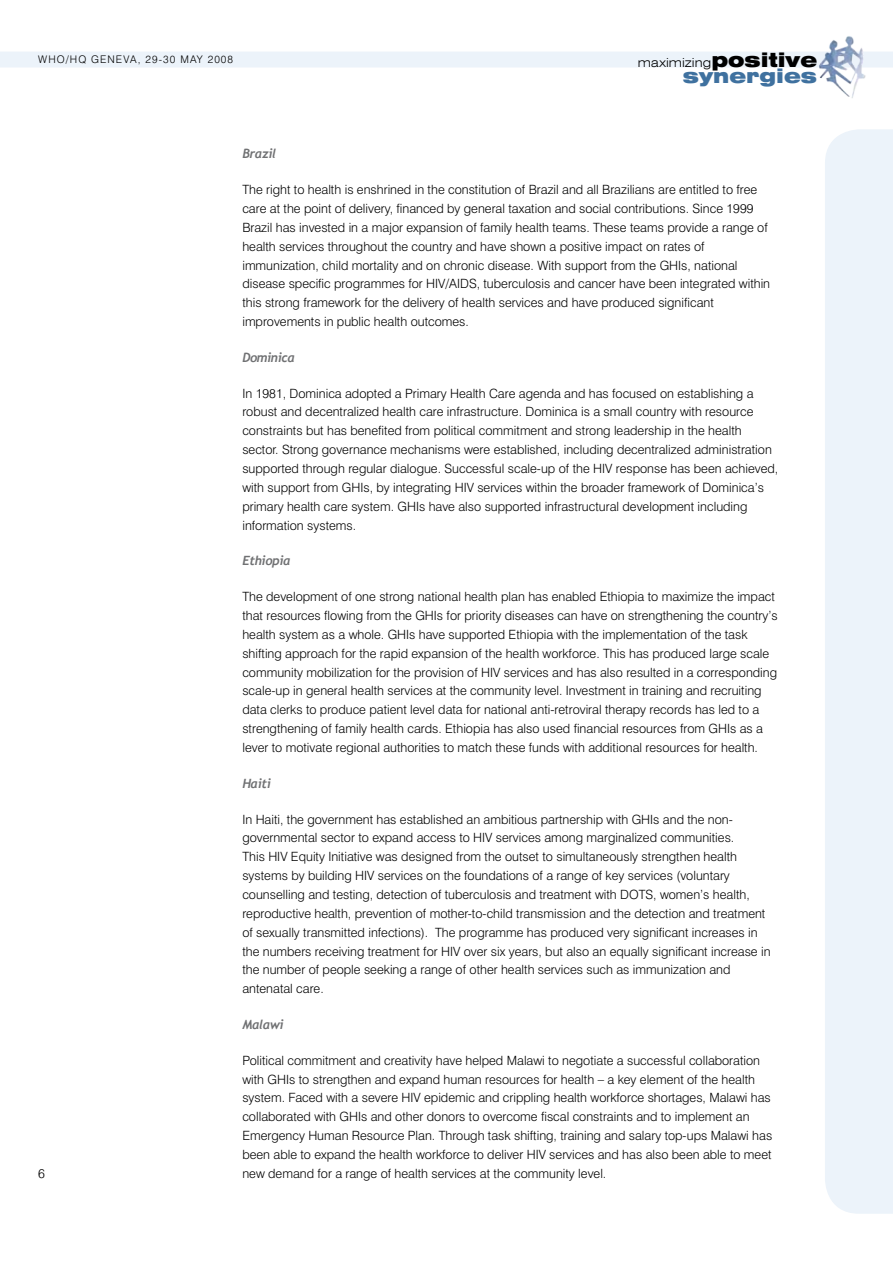
<style>
.page{position:relative;width:893px;height:1263px;background:#fff}
.page>*{position:absolute;margin:0;border:0;box-sizing:border-box;transform-origin:0 0}
.t1{font:900 expanded 19.35px "Swiss 721 BT";color:#3f719f}
.t2{font:300 12.75px/18.9px "Swiss 721 BT";color:#000}
.t3{font:italic 700 12.75px "Trebuchet";letter-spacing:-.03em;color:#707173}
.t4{font:300 expanded 12.45px "Swiss 721 BT";color:#000}
.t5{font:300 10.5px "Swiss 721 BT";letter-spacing:.1em;color:#000}
.s1{font-weight:900;font-size:19.35px}
</style>
<div class="page">
<div style="left:0;top:52px;width:893px;height:15px;background:#ecf3fa"></div>
<img style="left:812px;top:36px;width:61px;height:62px">
<div style="left:825px;top:129px;width:68px;height:1085px;background:#ecf3fa"></div>
<p class="t5" style="left:38px;top:53px;width:196px">WHO/HQ Geneva, 29-30 May 2008</p>
<p class="t4" style="left:638px;top:55px;width:181px">maximizing<span class="s1">positive</span></p>
<h1 class="t1" style="left:683px;top:65px;width:136px">synergies</h1>
<p class="t3" style="left:242px;top:146px;width:35px">Brazil</p>
<p class="t2" style="left:242px;top:180px;width:529px">The right to health is enshrined in the constitution of Brazil and all Brazilians are entitled to free care at the point of delivery, financed by general taxation and social contributions. Since 1999<br>Brazil has invested in a major expansion of family health teams. These teams provide a range of health services throughout the country and have shown a positive impact on rates of immunization, child mortality and on chronic disease. With support from the GHIs, national disease specific programmes for HIV/AIDS, tuberculosis and cancer have been integrated within this strong framework for the delivery of health services and have produced significant improvements in public health outcomes.</p>
<p class="t3" style="left:242px;top:350px;width:54px">Dominica</p>
<p class="t2" style="left:242px;top:383px;width:537px">In 1981, Dominica adopted a Primary Health Care agenda and has focused on establishing a robust and decentralized health care infrastructure. Dominica is a small country with resource constraints but has benefited from political commitment and strong leadership in the health sector. Strong governance mechanisms were established, including decentralized administration supported through regular dialogue. Successful scale-up of the HIV response has been achieved, with support from GHIs, by integrating HIV services within the broader framework of Dominica’s primary health care system. GHIs have also supported infrastructural development including information systems.</p>
<p class="t3" style="left:242px;top:553px;width:50px">Ethiopia</p>
<p class="t2" style="left:242px;top:587px;width:537px">The development of one strong national health plan has enabled Ethiopia to maximize the impact that resources flowing from the GHIs for priority diseases can have on strengthening the country’s health system as a whole. GHIs have supported Ethiopia with the implementation of the task shifting approach for the rapid expansion of the health workforce. This has produced large scale community mobilization for the provision of HIV services and has also resulted in a corresponding scale-up in general health services at the community level. Investment in training and recruiting data clerks to produce patient level data for national anti-retroviral therapy records has led to a strengthening of family health cards. Ethiopia has also used financial resources from GHIs as a lever to motivate regional authorities to match these funds with additional resources for health.</p>
<p class="t3" style="left:242px;top:776px;width:30px">Haiti</p>
<p class="t2" style="left:242px;top:809px;width:530px">In Haiti, the government has established an ambitious partnership with GHIs and the non&shy;governmental sector to expand access to HIV services among marginalized communities.<br>This HIV Equity Initiative was designed from the outset to simultaneously strengthen health systems by building HIV services on the foundations of a range of key services (voluntary counselling and testing, detection of tuberculosis and treatment with DOTS, women’s health, reproductive health, prevention of mother-to-child transmission and the detection and treatment of sexually transmitted infections). The programme has produced very significant increases in the numbers receiving treatment for HIV over six years, but also an equally significant increase in the number of people seeking a range of other health services such as immunization and antenatal care.</p>
<p class="t3" style="left:242px;top:1017px;width:43px">Malawi</p>
<p class="t2" style="left:242px;top:1051px;width:531px">Political commitment and creativity have helped Malawi to negotiate a successful collaboration with GHIs to strengthen and expand human resources for health – a key element of the health system. Faced with a severe HIV epidemic and crippling health workforce shortages, Malawi has collaborated with GHIs and other donors to overcome fiscal constraints and to implement an Emergency Human Resource Plan. Through task shifting, training and salary top-ups Malawi has been able to expand the health workforce to deliver HIV services and has also been able to meet</p>
<p class="t2" style="left:38px;top:1164px;width:8px">6</p>
<p class="t2" style="left:242px;top:1164px;width:365px">new demand for a range of health services at the community level.</p>
</div>
